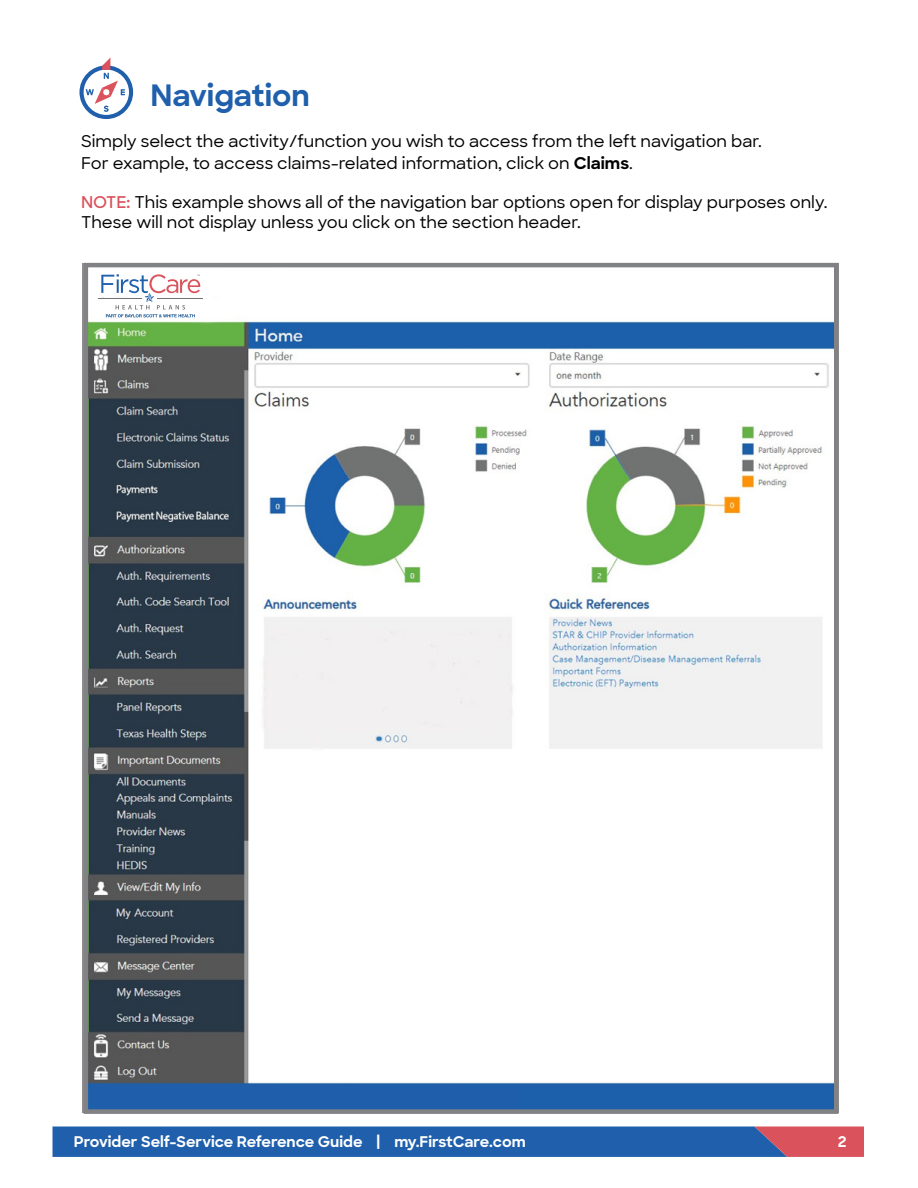
<style>
.page{position:relative;width:918px;height:1188px;background:#fff}
.page>*{position:absolute;margin:0;border:0;box-sizing:border-box;transform-origin:0 0}
.t1{font:700 30px "Sharp Sans";color:#1f5fab}
.t2{font:500 16.5px/21.6px "Sharp Sans";color:#000}
.t3{font:700 15px "Sharp Sans";color:#fff}
.s1{font-weight:700}
.s2{font-weight:600;color:#d9525c}
</style>
<div class="page">
<svg style="left:52px;top:1126px;width:812px;height:31px;background:#3860a3"></svg>
<div style="left:80px;top:65px;width:53px;height:54px;border:4px solid #1f5fab;border-radius:50%"></div>
<svg style="left:86px;top:58px;width:39px;height:54px"></svg>
<img style="left:83px;top:264px;width:750px;height:848px">
<div style="left:92px;top:1086px;width:430px;height:22px;background:#1e5eab"></div>
<div style="left:84px;top:263px;width:754px;height:851px;border:4px solid #808285"></div>
<hr style="left:98px;top:298px;width:44px;height:1px;background:#707370">
<hr style="left:157px;top:298px;width:46px;height:1px;background:#707370">
<svg style="left:101px;top:274px;width:99px;height:43px"></svg>
<div style="left:424px;top:278px;width:278px;height:36px;background:#fff"></div>
<h1 class="t1" style="left:151px;top:72px;width:161px">Navigation</h1>
<p class="t2" style="left:81px;top:129px;width:682px">Simply select the activity/function you wish to access from the left navigation bar.<br>For example, to access claims-related information, click on <span class="s1">Claims</span>.</p>
<p class="t2" style="left:81px;top:192px;width:748px;line-height:19.8px"><span class="s2">NOTE:</span> This example shows all of the navigation bar options open for display purposes only.<br>These will not display unless you click on the section header.</p>
<p class="t3" style="left:74px;top:1131px;width:453px">Provider Self-Service Reference Guide | my.FirstCare.com</p>
<p class="t3" style="left:838px;top:1131px;width:10px">2</p>
</div>
